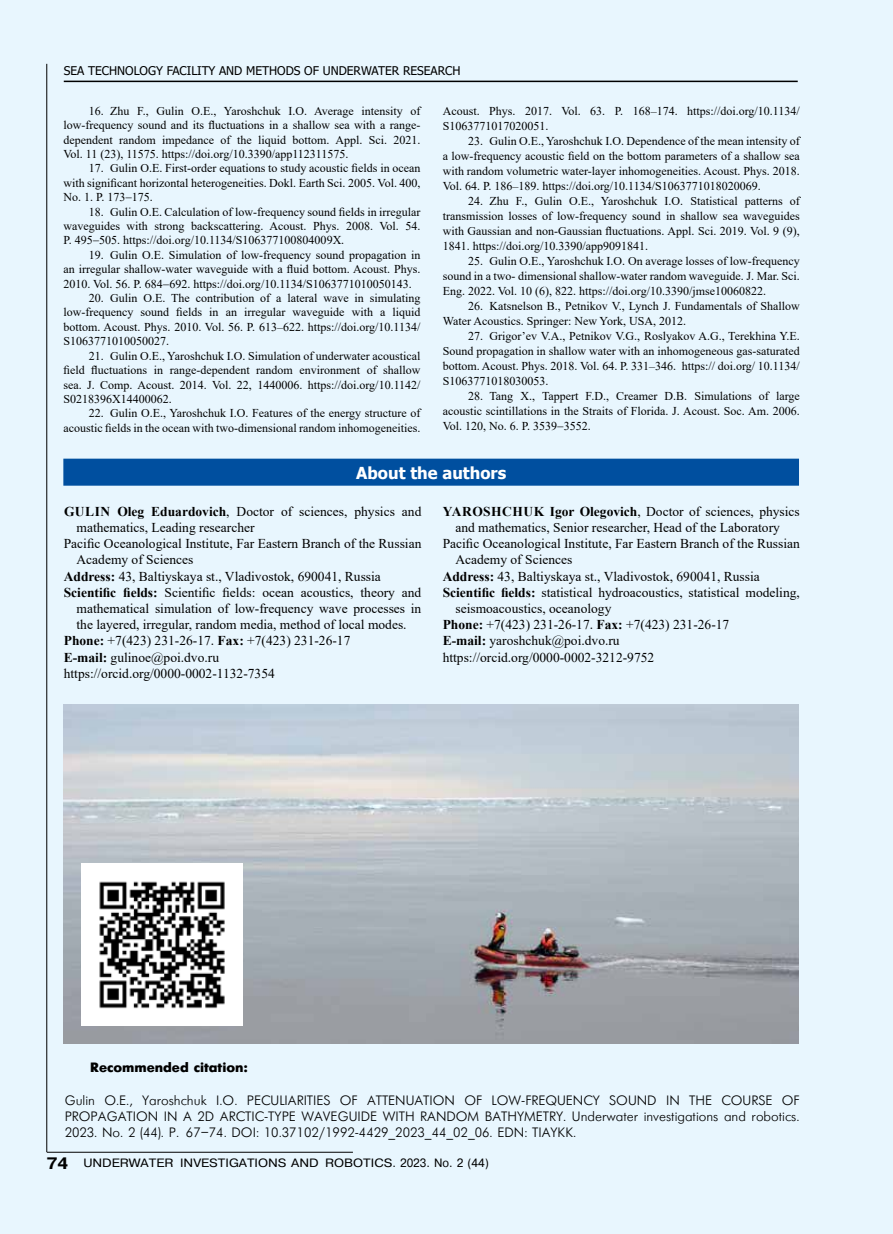
<style>
.page{position:relative;width:893px;height:1234px;background:#fff}
.page>*{position:absolute;margin:0;border:0;box-sizing:border-box;transform-origin:0 0}
.t1{font:700 16.5px "Tahoma";color:#fff}
.t2{font:13.5px "Times New Roman";color:#000}
.t3{font:13.5px/16.2px "Futuris Cyrillic";color:#000;text-align:justify}
.t4{font:700 13.5px "Futuris";color:#000}
.t5{font:12px/14.4px "Times New Roman";color:#000;text-align:justify}
.t6{font:12px "Pragmatica Cyrillic";color:#000;scale:1.1 1}
.t7{font:12px "Tahoma";color:#000}
.s1{font-weight:700}
.s2{font-family:"Pragmatica CTT";font-weight:700;font-size:16.5px}
</style>
<div class="page">
<div style="left:0;top:0;width:892px;height:1232px;background:#e8f6fe"></div>
<hr style="left:47px;top:1151px;width:306px;height:1px;background:#000">
<hr style="left:64px;top:81px;width:734px;height:1px;background:#000">
<hr style="left:47px;top:64px;width:1px;height:1087px;background:#000">
<div style="left:63px;top:458px;width:736px;height:27px;background:#004f9f"></div>
<img style="left:63px;top:704px;width:735px;height:339px">
<img style="left:81px;top:863px;width:161px;height:161px">
<p class="t7" style="left:64px;top:62px;width:398px">SEA TECHNOLOGY FACILITY AND METHODS OF UNDERWATER RESEARCH</p>
<p class="t5" style="left:63px;top:103px;width:359px;text-indent:26px">16. Zhu F., Gulin O.E., Yaroshchuk I.O. Average intensity of low-frequency sound and its fluctuations in a shallow sea with a range&shy;dependent random impedance of the liquid bottom. Appl. Sci. 2021.<br>Vol. 11 (23), 11575. https://doi.org/10.3390/app112311575.</p>
<p class="t5" style="left:63px;top:161px;width:359px;text-indent:26px">17. Gulin O.E. First-order equations to study acoustic fields in ocean with significant horizontal heterogeneities. Dokl. Earth Sci. 2005. Vol. 400, No. 1. P. 173−175.</p>
<p class="t5" style="left:63px;top:204px;width:359px;text-indent:26px">18. Gulin O.E. Calculation of low-frequency sound fields in irregular waveguides with strong backscattering. Acoust. Phys. 2008. Vol. 54.<br>P. 495−505. https://doi.org/10.1134/S106377100804009X.</p>
<p class="t5" style="left:63px;top:247px;width:359px;text-indent:26px">19. Gulin O.E. Simulation of low-frequency sound propagation in an irregular shallow-water waveguide with a fluid bottom. Acoust. Phys.<br>2010. Vol. 56. P. 684−692. https://doi.org/10.1134/S1063771010050143.</p>
<p class="t5" style="left:63px;top:290px;width:359px;text-indent:26px">20. Gulin O.E. The contribution of a lateral wave in simulating low-frequency sound fields in an irregular waveguide with a liquid bottom. Acoust. Phys. 2010. Vol. 56. P. 613–622. https://doi.org/10.1134/ S1063771010050027.</p>
<p class="t5" style="left:63px;top:348px;width:359px;text-indent:26px">21. Gulin O.E., Yaroshchuk I.O. Simulation of underwater acoustical field fluctuations in range-dependent random environment of shallow sea. J. Comp. Acoust. 2014. Vol. 22, 1440006. https://doi.org/10.1142/ S0218396X14400062.</p>
<p class="t5" style="left:63px;top:405px;width:359px;text-align:right">22. Gulin O.E., Yaroshchuk I.O. Features of the energy structure of acoustic fields in the ocean with two-dimensional random inhomogeneities.</p>
<p class="t5" style="left:443px;top:103px;width:359px;line-height:15px">Acoust. Phys. 2017. Vol. 63. P. 168–174. https://doi.org/10.1134/<br>S1063771017020051.</p>
<p class="t5" style="left:443px;top:133px;width:359px;line-height:15px;text-indent:26px">23. Gulin O.E., Yaroshchuk I.O. Dependence of the mean intensity of a low-frequency acoustic field on the bottom parameters of a shallow sea with random volumetric water-layer inhomogeneities. Acoust. Phys. 2018.<br>Vol. 64. P. 186–189. https://doi.org/10.1134/S1063771018020069.</p>
<p class="t5" style="left:443px;top:193px;width:359px;line-height:15px;text-indent:26px">24. Zhu F., Gulin O.E., Yaroshchuk I.O. Statistical patterns of transmission losses of low-frequency sound in shallow sea waveguides with Gaussian and non-Gaussian fluctuations. Appl. Sci. 2019. Vol. 9 (9), 1841. https://doi.org/10.3390/app9091841.</p>
<p class="t5" style="left:443px;top:253px;width:359px;line-height:15px;text-indent:26px">25. Gulin O.E., Yaroshchuk I.O. On average losses of low-frequency sound in a two- dimensional shallow-water random waveguide. J. Mar. Sci.<br>Eng. 2022. Vol. 10 (6), 822. https://doi.org/10.3390/jmse10060822.</p>
<p class="t5" style="left:443px;top:298px;width:359px;line-height:15px;text-indent:26px">26. Katsnelson B., Petnikov V., Lynch J. Fundamentals of Shallow<br>Water Acoustics. Springer: New York, USA, 2012.</p>
<p class="t5" style="left:443px;top:328px;width:359px;line-height:15px;text-indent:26px">27. Grigor’ev V.A., Petnikov V.G., Roslyakov A.G., Terekhina Y.E.<br>Sound propagation in shallow water with an inhomogeneous gas-saturated bottom. Acoust. Phys. 2018. Vol. 64. P. 331–346. https:// doi.org/ 10.1134/ S1063771018030053.</p>
<p class="t5" style="left:443px;top:388px;width:359px;line-height:15px;text-indent:26px">28. Tang X., Tappert F.D., Creamer D.B. Simulations of large acoustic scintillations in the Straits of Florida. J. Acoust. Soc. Am. 2006.<br>Vol. 120, No. 6. P. 3539−3552.</p>
<h1 class="t1" style="left:356px;top:461px;width:151px">About the authors</h1>
<p class="t2" style="left:64px;top:501px;width:359px"><span class="s1">GULIN Oleg Eduardovich</span>, Doctor of sciences, physics and</p>
<p class="t2" style="left:77px;top:518px;width:180px">mathematics, Leading researcher</p>
<p class="t2" style="left:64px;top:534px;width:359px">Pacific Oceanological Institute, Far Eastern Branch of the Russian</p>
<p class="t2" style="left:77px;top:550px;width:118px">Academy of Sciences</p>
<p class="t2" style="left:64px;top:566px;width:319px"><span class="s1">Address:</span> 43, Baltiyskaya st., Vladivostok, 690041, Russia</p>
<p class="t2" style="left:64px;top:582px;width:359px"><span class="s1">Scientific fields:</span> Scientific fields: ocean acoustics, theory and</p>
<p class="t2" style="left:77px;top:599px;width:346px">mathematical simulation of low-frequency wave processes in</p>
<p class="t2" style="left:77px;top:615px;width:332px">the layered, irregular, random media, method of local modes.</p>
<p class="t2" style="left:64px;top:631px;width:288px"><span class="s1">Phone:</span> +7(423) 231-26-17. <span class="s1">Fax:</span> +7(423) 231-26-17</p>
<p class="t2" style="left:64px;top:647px;width:157px"><span class="s1">E-mail:</span> gulinoe@poi.dvo.ru</p>
<p class="t2" style="left:64px;top:663px;width:213px">https://orcid.org/0000-0002-1132-7354</p>
<p class="t2" style="left:443px;top:501px;width:358px"><span class="s1">YAROSHCHUK Igor Olegovich</span>, Doctor of sciences, physics</p>
<p class="t2" style="left:455px;top:518px;width:326px">and mathematics, Senior researcher, Head of the Laboratory</p>
<p class="t2" style="left:443px;top:534px;width:359px">Pacific Oceanological Institute, Far Eastern Branch of the Russian</p>
<p class="t2" style="left:455px;top:550px;width:118px">Academy of Sciences</p>
<p class="t2" style="left:443px;top:566px;width:319px"><span class="s1">Address:</span> 43, Baltiyskaya st., Vladivostok, 690041, Russia</p>
<p class="t2" style="left:443px;top:582px;width:359px"><span class="s1">Scientific fields:</span> statistical hydroacoustics, statistical modeling,</p>
<p class="t2" style="left:455px;top:599px;width:157px">seismoacoustics, oceanology</p>
<p class="t2" style="left:443px;top:615px;width:288px"><span class="s1">Phone:</span> +7(423) 231-26-17. <span class="s1">Fax:</span> +7(423) 231-26-17</p>
<p class="t2" style="left:443px;top:631px;width:179px"><span class="s1">E-mail:</span> yaroshchuk@poi.dvo.ru</p>
<p class="t2" style="left:443px;top:647px;width:213px">https://orcid.org/0000-0002-3212-9752</p>
<p class="t4" style="left:90px;top:1059px;width:160px">Recommended citation:</p>
<p class="t3" style="left:65px;top:1092px;width:736px">Gulin O.E., Yaroshchuk I.O. PECULIARITIES OF ATTENUATION OF LOW-FREQUENCY SOUND IN THE COURSE OF PROPAGATION IN A 2D ARCTIC-TYPE WAVEGUIDE WITH RANDOM BATHYMETRY. Underwater investigations and robotics.<br>2023. No. 2 (44). P. 67–74. DOI: 10.37102/1992-4429_2023_44_02_06. EDN: TIAYKK.</p>
<p class="t6" style="left:47px;top:1156px;width:404px"><span class="s2">74</span> UNDERWATER INVESTIGATIONS AND ROBOTICS. 2023. No. 2 (44)</p>
</div>
